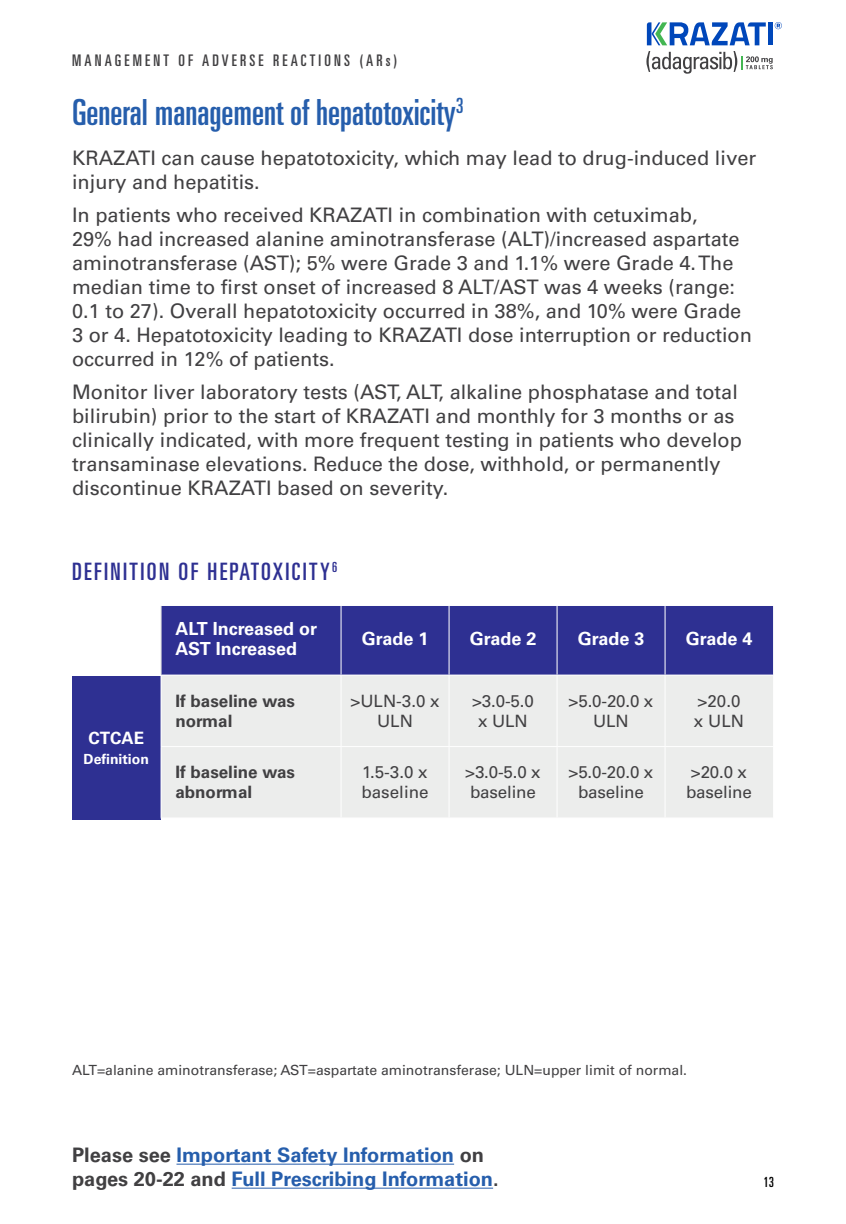
<style>
.page{position:relative;width:846px;height:1224px;background:#fff}
.page>*{position:absolute;margin:0;border:0;box-sizing:border-box;transform-origin:0 0}
.t1{font:ultra-condensed 36px "Univers LT Std";color:#265eac}
.t2{font:ultra-condensed 24px "Univers LT Std";letter-spacing:.1em;color:#2e3092}
.t3{font:20px/24px "Univers LT Std";color:#414042}
.t4{font:700 20px/24px "Univers LT Std";color:#265eac}
.t5{font:700 18px/20px "Univers LT Std";color:#fff}
.t6{font:17px/20px "Univers LT Std";letter-spacing:-.01em;color:#414042;text-align:center}
.t7{font:700 17px/20px "Univers LT Std";color:#414042}
.t8{font:700 17px "Univers LT Std";color:#fff}
.t9{font:ultra-condensed 16px "Univers LT Std";letter-spacing:.2em;color:#414042}
.t10{font:14px "Univers LT Std";color:#414042}
.t11{font:700 14px "Univers LT Std";color:#fff}
.t12{font:ultra-condensed 14px "Univers LT Std";color:#000}
.s1{color:#414042}
</style>
<div class="page">
<hr style="left:176px;top:1164px;width:278px;height:1px;background:#265eac">
<hr style="left:232px;top:1188px;width:261px;height:1px;background:#265eac">
<hr style="left:769px;top:22px;width:4px;height:23px;background:#0047ba">
<svg style="left:647px;top:22px;width:119px;height:23px"></svg>
<svg style="left:646px;top:51px;width:127px;height:23px"></svg>
<svg style="left:775px;top:22px;width:7px;height:7px"></svg>
<div style="left:72px;top:676px;width:89px;height:144px;background:#2e3092"></div>
<div style="left:162px;top:606px;width:611px;height:69px;background:#2e3092"></div>
<div style="left:162px;top:676px;width:611px;height:141px;background:#ecedec"></div>
<hr style="left:341px;top:746px;width:108px;height:1px;background:#fff">
<hr style="left:449px;top:746px;width:108px;height:1px;background:#fff">
<hr style="left:557px;top:746px;width:108px;height:1px;background:#fff">
<hr style="left:665px;top:746px;width:108px;height:1px;background:#fff">
<hr style="left:341px;top:606px;width:1px;height:69px;background:#fff">
<hr style="left:449px;top:606px;width:1px;height:69px;background:#fff">
<hr style="left:557px;top:606px;width:1px;height:69px;background:#fff">
<hr style="left:665px;top:606px;width:1px;height:69px;background:#fff">
<hr style="left:449px;top:676px;width:1px;height:70px;background:#fff">
<hr style="left:557px;top:676px;width:1px;height:70px;background:#fff">
<hr style="left:665px;top:676px;width:1px;height:70px;background:#fff">
<hr style="left:449px;top:747px;width:1px;height:71px;background:#fff">
<hr style="left:557px;top:747px;width:1px;height:71px;background:#fff">
<hr style="left:665px;top:747px;width:1px;height:71px;background:#fff">
<hr style="left:341px;top:676px;width:1px;height:70px;background:#fff">
<hr style="left:341px;top:747px;width:1px;height:71px;background:#fff">
<hr style="left:161px;top:746px;width:180px;height:1px;background:#fff">
<hr style="left:161px;top:606px;width:1px;height:69px;background:#dfe1df">
<p class="t9" style="left:72px;top:51px;width:327px">MANAGEMENT OF ADVERSE REACTIONS (ARs)</p>
<h1 class="t1" style="left:72px;top:92px;width:393px">General management of hepatotoxicity<sup>3</sup></h1>
<p class="t3" style="left:72px;top:146px;width:686px">KRAZATI can cause hepatotoxicity, which may lead to drug-induced liver injury and hepatitis.</p>
<p class="t3" style="left:72px;top:203px;width:682px">In patients who received KRAZATI in combination with cetuximab,<br>29% had increased alanine aminotransferase (ALT)/increased aspartate aminotransferase (AST); 5% were Grade 3 and 1.1% were Grade 4. The median time to first onset of increased 8 ALT/AST was 4 weeks (range:<br>0.1 to 27). Overall hepatotoxicity occurred in 38%, and 10% were Grade 3 or 4. Hepatotoxicity leading to KRAZATI dose interruption or reduction occurred in 12% of patients.</p>
<p class="t3" style="left:72px;top:380px;width:672px">Monitor liver laboratory tests (AST, ALT, alkaline phosphatase and total bilirubin) prior to the start of KRAZATI and monthly for 3 months or as clinically indicated, with more frequent testing in patients who develop transaminase elevations. Reduce the dose, withhold, or permanently discontinue KRAZATI based on severity.</p>
<p class="t2" style="left:72px;top:558px;width:267px">DEFINITION OF HEPATOXICITY<sup>6</sup></p>
<p class="t8" style="left:88px;top:728px;width:57px">CTCAE</p>
<p class="t11" style="left:84px;top:751px;width:67px">Definition</p>
<p class="t5" style="left:175px;top:619px;width:143px">ALT Increased or<br>AST Increased</p>
<p class="t5" style="left:362px;top:629px;width:68px">Grade 1</p>
<p class="t5" style="left:470px;top:629px;width:68px">Grade 2</p>
<p class="t5" style="left:578px;top:629px;width:68px">Grade 3</p>
<p class="t5" style="left:686px;top:629px;width:68px">Grade 4</p>
<p class="t7" style="left:175px;top:691px;width:121px">If baseline was normal</p>
<p class="t6" style="left:350px;top:691px;width:91px">&gt;ULN-3.0 x<br>ULN</p>
<p class="t6" style="left:472px;top:691px;width:63px">&gt;3.0-5.0 x ULN</p>
<p class="t6" style="left:569px;top:691px;width:86px">&gt;5.0-20.0 x<br>ULN</p>
<p class="t6" style="left:694px;top:691px;width:52px;text-align:left">&gt;20.0 x ULN</p>
<p class="t7" style="left:175px;top:763px;width:121px">If baseline was abnormal</p>
<p class="t6" style="left:361px;top:762px;width:69px;text-align:left">1.5-3.0 x baseline</p>
<p class="t6" style="left:465px;top:762px;width:77px;text-align:left">&gt;3.0-5.0 x baseline</p>
<p class="t6" style="left:569px;top:762px;width:86px">&gt;5.0-20.0 x baseline</p>
<p class="t6" style="left:686px;top:762px;width:67px;text-align:left">&gt;20.0 x baseline</p>
<p class="t10" style="left:72px;top:1062px;width:617px">ALT=alanine aminotransferase; AST=aspartate aminotransferase; ULN=upper limit of normal.</p>
<p class="t4" style="left:72px;top:1143px;width:428px"><span class="s1">Please see</span> Important Safety Information <span class="s1">on pages 20-22 and</span> Full Prescribing Information<span class="s1">.</span></p>
<p class="t12" style="left:764px;top:1174px;width:12px">13</p>
</div>
